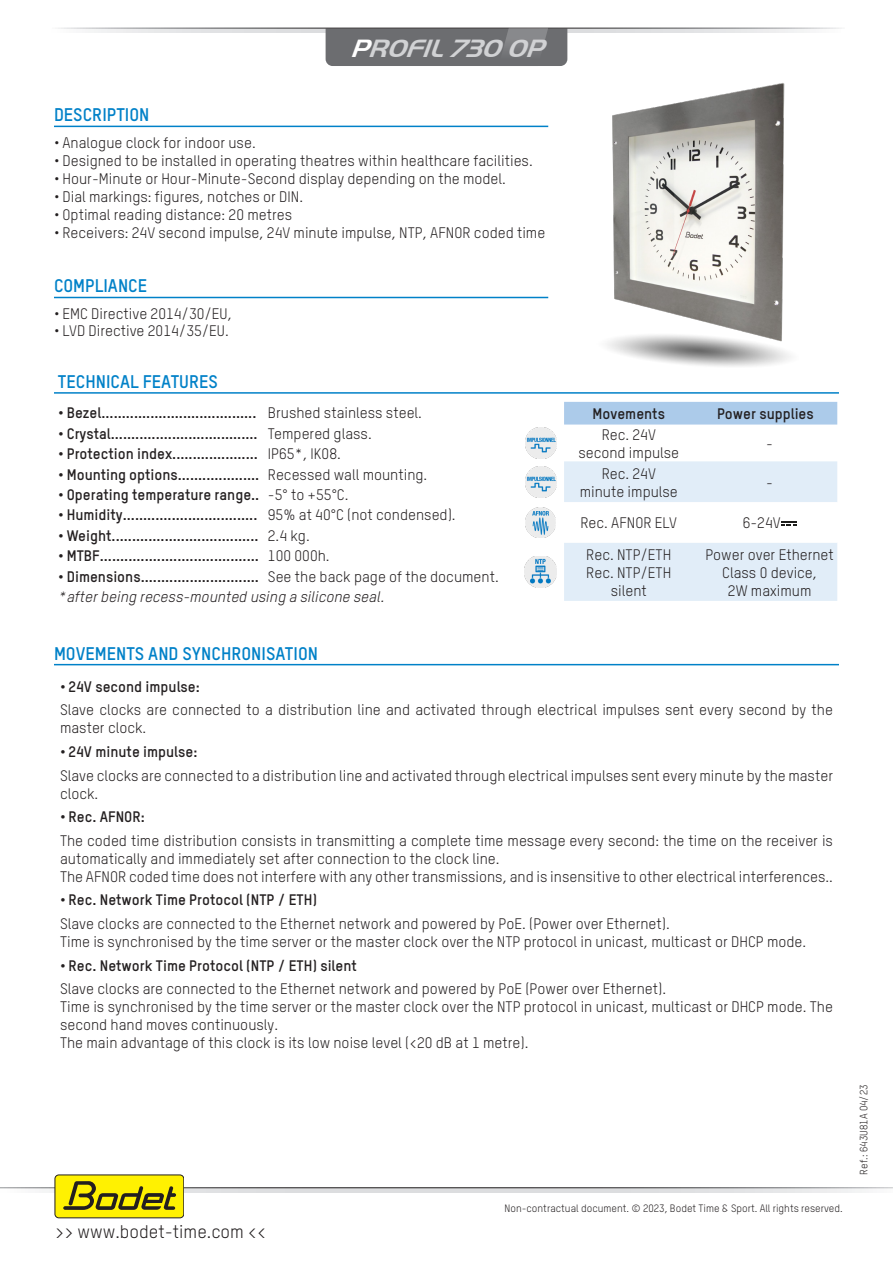
<style>
.page{position:relative;width:893px;height:1263px;background:#fff}
.page>*{position:absolute;margin:0;border:0;box-sizing:border-box;transform-origin:0 0}
.t1{font:italic 700 25.8px "Handel Got D";color:#d1d2d4}
.Titre{font:700 18px "TSTARPRO";color:#0081c8}
.t2{font:18px "TSTARPRO";color:#231f20}
.t3{font:15px/18px "TSTARPRO";color:#231f20}
.t4{font:700 15px "TSTARPRO";color:#231f20}
._8_T_Arial_gau{font:italic 15px "TSTARPRO";color:#231f20}
.t5{font:10.5px "TSTARPRO";color:#231f20}
.s1{color:#fff}
</style>
<div class="page">
<svg style="left:88px;top:29px;width:719px;height:4px"></svg>
<svg style="left:326px;top:28px;width:241px;height:38px"></svg>
<svg style="left:0;top:1188px;width:893px;height:4px"></svg>
<div style="left:55px;top:1175px;width:129px;height:43px;background:#fff101;border-radius:4px"></div>
<div style="left:55px;top:1175px;width:129px;height:43px;border:1px solid #231f20;border-radius:4px"></div>
<svg style="left:63px;top:1181px;width:113px;height:29px"></svg>
<hr style="left:54px;top:126px;width:494px;height:1px;background:#0081c8">
<hr style="left:54px;top:297px;width:494px;height:1px;background:#0081c8">
<hr style="left:54px;top:392px;width:785px;height:2px;background:#0081c8">
<hr style="left:54px;top:664px;width:785px;height:1px;background:#0081c8">
<img style="left:607px;top:83px;width:184px;height:284px">
<svg style="left:524px;top:402px;width:313px;height:199px"></svg>
<img style="left:525px;top:556px;width:31px;height:31px">
<h1 class="t1" style="left:350px;top:31px;width:206px"><span class="s1">P</span>ROFIL730OP</h1>
<p class="Titre" style="left:54px;top:104px;width:97px">DESCRIPTION</p>
<p class="t3" style="left:54px;top:133px;width:203px">• Analogue clock for indoor use.</p>
<p class="t3" style="left:54px;top:151px;width:480px">• Designed to be installed in operating theatres within healthcare facilities.</p>
<p class="t3" style="left:54px;top:169px;width:453px">• Hour-Minute or Hour-Minute-Second display depending on the model.</p>
<p class="t3" style="left:54px;top:187px;width:251px">• Dial markings: figures, notches or DIN.</p>
<p class="t3" style="left:54px;top:205px;width:240px">• Optimal reading distance: 20 metres</p>
<p class="t3" style="left:54px;top:223px;width:493px">• Receivers: 24V second impulse, 24V minute impulse, NTP, AFNOR coded time</p>
<p class="Titre" style="left:54px;top:275px;width:95px">COMPLIANCE</p>
<p class="t3" style="left:54px;top:304px;width:179px">• EMC Directive 2014/30/EU,</p>
<p class="t3" style="left:54px;top:321px;width:176px">• LVD Directive 2014/35/EU.</p>
<p class="Titre" style="left:58px;top:370px;width:161px">TECHNICAL FEATURES</p>
<p class="t4" style="left:58px;top:403px;width:200px">• Bezel......................................</p>
<p class="t3" style="left:268px;top:404px;width:156px">Brushed stainless steel.</p>
<p class="t4" style="left:58px;top:424px;width:201px">• Crystal....................................</p>
<p class="t3" style="left:268px;top:424px;width:105px">Tempered glass.</p>
<p class="t4" style="left:58px;top:444px;width:201px">• Protection index.....................</p>
<p class="t3" style="left:268px;top:445px;width:75px">IP65*, IK08.</p>
<p class="t4" style="left:58px;top:465px;width:203px">• Mounting options....................</p>
<p class="t3" style="left:268px;top:465px;width:161px">Recessed wall mounting.</p>
<p class="t4" style="left:58px;top:485px;width:203px">• Operating temperature range..</p>
<p class="t3" style="left:268px;top:485px;width:82px">-5° to +55°C.</p>
<p class="t4" style="left:58px;top:505px;width:201px">• Humidity.................................</p>
<p class="t3" style="left:268px;top:506px;width:189px">95% at 40°C (not condensed).</p>
<p class="t4" style="left:58px;top:526px;width:202px">• Weight....................................</p>
<p class="t3" style="left:268px;top:526px;width:43px">2.4 kg.</p>
<p class="t4" style="left:58px;top:546px;width:202px">• MTBF.......................................</p>
<p class="t3" style="left:268px;top:547px;width:63px">100 000h.</p>
<p class="t4" style="left:58px;top:567px;width:202px">• Dimensions.............................</p>
<p class="t3" style="left:268px;top:567px;width:232px">See the back page of the document.</p>
<p class="_8_T_Arial_gau" style="left:58px;top:588px;width:327px">*after being recess-mounted using a silicone seal.</p>
<p class="t4" style="left:593px;top:404px;width:74px">Movements</p>
<p class="t4" style="left:717px;top:404px;width:98px">Power supplies</p>
<p class="t3" style="left:602px;top:425px;width:56px">Rec. 24V</p>
<p class="t3" style="left:578px;top:443px;width:102px">second impulse</p>
<p class="t3" style="left:766px;top:434px;width:8px">-</p>
<p class="t3" style="left:602px;top:464px;width:56px">Rec. 24V</p>
<p class="t3" style="left:580px;top:482px;width:100px">minute impulse</p>
<p class="t3" style="left:766px;top:473px;width:8px">-</p>
<p class="t3" style="left:580px;top:514px;width:98px">Rec. AFNOR ELV</p>
<p class="t3" style="left:743px;top:514px;width:39px">6-24V</p>
<p class="t3" style="left:586px;top:545px;width:87px">Rec. NTP/ETH</p>
<p class="t3" style="left:586px;top:563px;width:87px">Rec. NTP/ETH</p>
<p class="t3" style="left:611px;top:581px;width:38px">silent</p>
<p class="t3" style="left:705px;top:545px;width:130px">Power over Ethernet</p>
<p class="t3" style="left:722px;top:563px;width:96px">Class 0 device,</p>
<p class="t3" style="left:728px;top:581px;width:85px">2W maximum</p>
<p class="Titre" style="left:54px;top:642px;width:266px">MOVEMENTS AND SYNCHRONISATION</p>
<p class="t4" style="left:60px;top:677px;width:141px">• 24V second impulse:</p>
<p class="t3" style="left:60px;top:701px;width:774px">Slave clocks are connected to a distribution line and activated through electrical impulses sent every second by the master clock.</p>
<p class="t4" style="left:60px;top:742px;width:139px">• 24V minute impulse:</p>
<p class="t3" style="left:60px;top:766px;width:774px">Slave clocks are connected to a distribution line and activated through electrical impulses sent every minute by the master clock.</p>
<p class="t4" style="left:60px;top:807px;width:86px">• Rec. AFNOR:</p>
<p class="t3" style="left:60px;top:831px;width:774px">The coded time distribution consists in transmitting a complete time message every second: the time on the receiver is automatically and immediately set after connection to the clock line.</p>
<p class="t3" style="left:60px;top:867px;width:774px">The AFNOR coded time does not interfere with any other transmissions, and is insensitive to other electrical interferences..</p>
<p class="t4" style="left:60px;top:891px;width:259px">• Rec. Network Time Protocol (NTP / ETH)</p>
<p class="t3" style="left:60px;top:914px;width:611px">Slave clocks are connected to the Ethernet network and powered by PoE. (Power over Ethernet).</p>
<p class="t3" style="left:60px;top:932px;width:748px">Time is synchronised by the time server or the master clock over the NTP protocol in unicast, multicast or DHCP mode.</p>
<p class="t4" style="left:60px;top:956px;width:298px">• Rec. Network Time Protocol (NTP / ETH) silent</p>
<p class="t3" style="left:60px;top:980px;width:608px">Slave clocks are connected to the Ethernet network and powered by PoE (Power over Ethernet).</p>
<p class="t3" style="left:60px;top:998px;width:774px">Time is synchronised by the time server or the master clock over the NTP protocol in unicast, multicast or DHCP mode. The second hand moves continuously.</p>
<p class="t3" style="left:60px;top:1034px;width:470px">The main advantage of this clock is its low noise level (&lt;20 dB at 1 metre).</p>
<p class="t2" style="left:55px;top:1220px;width:212px">&gt;&gt; www.bodet-time.com &lt;&lt;</p>
<p class="t5" style="left:505px;top:1202px;width:340px">Non-contractual document. © 2023, Bodet Time &amp; Sport. All rights reserved.</p>
<p class="t5" style="left:857px;top:1174px;width:92px;rotate:-90deg">Ref.: 643U81A 04/23</p>
</div>
